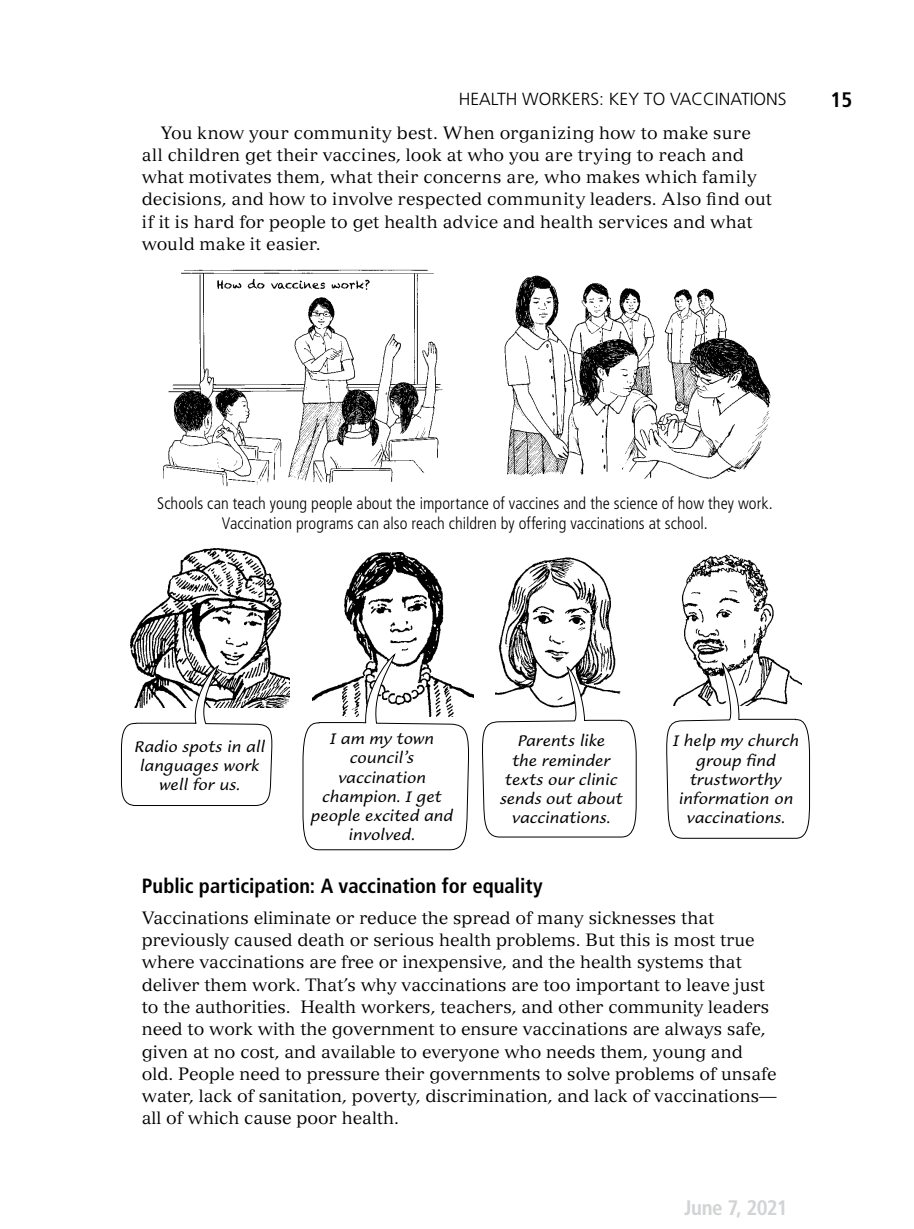
<style>
.page{position:relative;width:914px;height:1229px;background:#fff}
.page>*{position:absolute;margin:0;border:0;box-sizing:border-box;transform-origin:0 0}
.t1{font:700 condensed 21px "Frutiger LT Std";letter-spacing:-.025em;color:#d1d3d4}
.t2{font:700 condensed 21px "Frutiger LT Std";color:#000}
.t3{font:700 condensed 20.65px "Frutiger LT Std";color:#000}
.t4{font:17.5px/22.2px "Versailles LT Std";color:#000}
.t5{font:300 17.5px "Frutiger LT Std";color:#000}
.t6{font:300 condensed 16.62px/20.1px "Frutiger LT Std";letter-spacing:.005em;color:#000;text-align:center}
.t7{font:italic 15.75px/19.2px "Lucida Casual EFOP";letter-spacing:.01em;color:#000;text-align:center}
</style>
<div class="page">
<img style="left:163px;top:269px;width:280px;height:218px">
<img style="left:504px;top:275px;width:267px;height:204px">
<img style="left:344px;top:552px;width:129px;height:146px">
<img style="left:681px;top:554px;width:94px;height:107px">
<img style="left:498px;top:557px;width:118px;height:108px">
<img style="left:130px;top:548px;width:160px;height:159px">
<svg style="left:666px;top:661px;width:144px;height:178px"></svg>
<svg style="left:482px;top:665px;width:155px;height:173px"></svg>
<svg style="left:302px;top:652px;width:167px;height:198px"></svg>
<svg style="left:121px;top:664px;width:151px;height:142px"></svg>
<p class="t5" style="left:458px;top:89px;width:22px">HEALTH</p>
<p class="t5" style="left:522px;top:89px;width:168px">WOR KERS : KEY TO VACCINATIONS</p>
<p class="t2" style="left:830px;top:87px;width:23px">15</p>
<p class="t4" style="left:142px;top:121px;width:631px;text-indent:19px">You know your community best. When organizing how to make sure all children get their vaccines, look at who you are trying to reach and what motivates them, what their concerns are, who makes which family decisions, and how to involve respected community leaders. Also find out if it is hard for people to get health advice and health services and what would make it easier.</p>
<p class="t6" style="left:157px;top:493px;width:617px">Schools can teach young people about the importance of vaccines and the science of how they work.<br>Vaccination programs can also reach children by offering vaccinations at school.</p>
<p class="t7" style="left:134px;top:737px;width:132px">Radio spots in all languages work well for us.</p>
<p class="t7" style="left:310px;top:729px;width:144px">I am my town council’s vaccination champion. I get people excited and involved.</p>
<p class="t7" style="left:672px;top:731px;width:128px">I help my church group find trustworthy information on vaccinations.</p>
<p class="t7" style="left:499px;top:731px;width:124px">Parents like<br>the reminder texts our clinic sends out about vaccinations.</p>
<p class="t3" style="left:142px;top:874px;width:402px">Public participation: A vaccination for equality</p>
<p class="t4" style="left:142px;top:906px;width:636px">Vaccinations eliminate or reduce the spread of many sicknesses that previously caused death or serious health problems. But this is most true where vaccinations are free or inexpensive, and the health systems that deliver them work. That’s why vaccinations are too important to leave just to the authorities. Health workers, teachers, and other community leaders need to work with the government to ensure vaccinations are always safe, given at no cost, and available to everyone who needs them, young and old. People need to pressure their governments to solve problems of unsafe water, lack of sanitation, poverty, discrimination, and lack of vaccinations— all of which cause poor health.</p>
<p class="t1" style="left:684px;top:1195px;width:105px">June 7, 2021</p>
</div>
